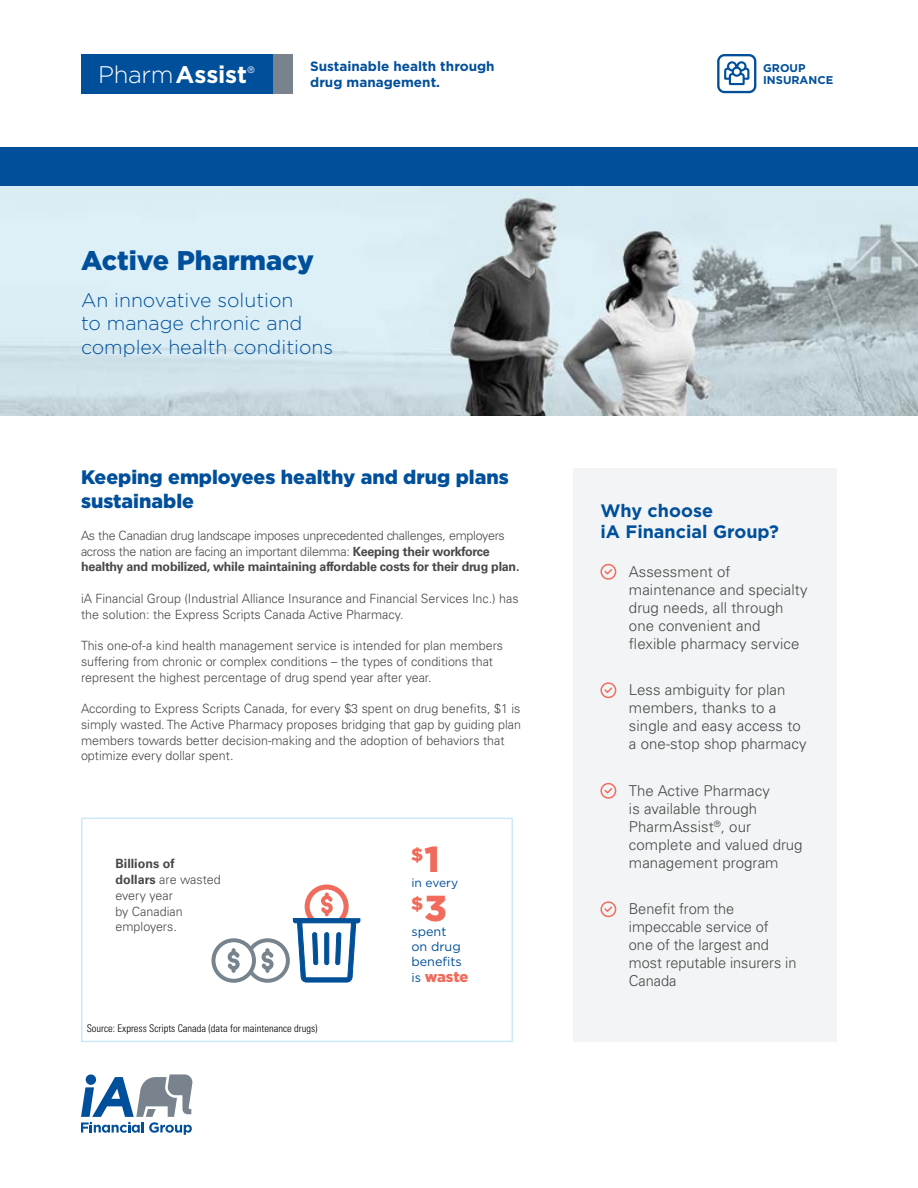
<style>
.page{position:relative;width:918px;height:1188px;background:#fff}
.page>*{position:absolute;margin:0;border:0;box-sizing:border-box;transform-origin:0 0}
.t1{font:900 27px "Gotham";color:#004f9a}
.t2{font:700 24px "Gotham";letter-spacing:-.01em;color:#fff}
.t3{font:300 19.5px/23.4px "Gotham";color:#004f9a}
.t4{font:900 19.5px/24px "Gotham";color:#004f9a}
.t5{font:700 18px/21.6px "Gotham";color:#004f9a}
.t6{font:900 18px "Gotham";color:#f06b5b}
.t7{font:300 15px/18px "Univers";letter-spacing:.005em;color:#474847}
.t8{font:900 14.7px "Gotham";letter-spacing:-.01em;color:#f06b5b}
.t9{font:700 13.5px/16.2px "Gotham";color:#004f9a}
.t10{font:300 12.75px/15.8px "Univers";color:#474847}
.t11{font:300 12.75px/15.8px "Univers";letter-spacing:-.02em;color:#474847}
.t12{font:12.6px/15.1px "Gotham";color:#004f97}
.t13{font:12px "Gotham";color:#004f97}
.t14{font:700 11.25px "Gotham";color:#004f9a}
.t15{font:300 condensed 10.5px "Univers";color:#000}
.t16{font:300 9px "Univers";color:#fff}
.s1{font-weight:300}
.s2{font-weight:700}
.s3{font-size:36.15px}
.s4{font-weight:400;font-size:12.6px;color:#004f97}
</style>
<div class="page">
<svg style="left:717px;top:54px;width:39px;height:39px"></svg>
<svg style="left:81px;top:1074px;width:111px;height:61px"></svg>
<div style="left:0;top:147px;width:918px;height:39px;background:#004f9a"></div>
<img style="left:0;top:186px;width:918px;height:230px">
<div style="left:81px;top:54px;width:211px;height:39px;background:#004f9a"></div>
<div style="left:273px;top:54px;width:20px;height:39px;background:#78838d"></div>
<div style="left:573px;top:469px;width:264px;height:573px;background:#f3f4f5"></div>
<svg style="left:600px;top:564px;width:16px;height:16px"></svg>
<svg style="left:600px;top:682px;width:16px;height:16px"></svg>
<svg style="left:600px;top:783px;width:16px;height:16px"></svg>
<svg style="left:600px;top:901px;width:16px;height:16px"></svg>
<svg style="left:261px;top:948px;width:13px;height:25px"></svg>
<div style="left:245px;top:938px;width:45px;height:45px;border:4px solid #77838d;border-radius:50%"></div>
<svg style="left:293px;top:885px;width:68px;height:98px"></svg>
<svg style="left:213px;top:940px;width:41px;height:41px"></svg>
<div style="left:211px;top:938px;width:45px;height:45px;border:4px solid #77838d;border-radius:50%"></div>
<svg style="left:228px;top:948px;width:12px;height:25px"></svg>
<div style="left:81px;top:818px;width:432px;height:224px;border:2px solid #cce9f6"></div>
<p class="t16" style="left:247px;top:64px;width:9px">®</p>
<p class="t9" style="left:310px;top:58px;width:186px">Sustainable health through drug management.</p>
<p class="t14" style="left:763px;top:60px;width:44px">GROUP</p>
<h2 class="t2" style="left:98px;top:59px;width:150px"><span class="s1">Pharm</span>Assist</h2>
<p class="t14" style="left:763px;top:73px;width:72px">INSURANCE</p>
<h1 class="t1" style="left:81px;top:242px;width:235px">Active Pharmacy</h1>
<h3 class="t3" style="left:81px;top:288px;width:254px">An innovative solution<br>to manage chronic and complex health conditions</h3>
<h3 class="t4" style="left:81px;top:465px;width:429px">Keeping employees healthy and drug plans sustainable</h3>
<p class="t11" style="left:81px;top:527px;width:440px">As the Canadian drug landscape imposes unprecedented challenges, employers across the nation are facing an important dilemma: <span class="s2">Keeping their workforce healthy and mobilized, while maintaining affordable costs for their drug plan.</span></p>
<p class="t10" style="left:81px;top:590px;width:439px">iA Financial Group (Industrial Alliance Insurance and Financial Services Inc.) has the solution: the Express Scripts Canada Active Pharmacy.</p>
<p class="t10" style="left:81px;top:638px;width:424px">This one-of-a kind health management service is intended for plan members suffering from chronic or complex conditions – the types of conditions that represent the highest percentage of drug spend year after year.</p>
<p class="t10" style="left:81px;top:701px;width:441px">According to Express Scripts Canada, for every $3 spent on drug benefits, $1 is simply wasted. The Active Pharmacy proposes bridging that gap by guiding plan members towards better decision-making and the adoption of behaviors that optimize every dollar spent.</p>
<p class="t10" style="left:116px;top:856px;width:107px"><span class="s2">Billions of<br>dollars</span> are wasted every year<br>by Canadian employers.</p>
<p class="t15" style="left:87px;top:1022px;width:232px">Source: Express Scripts Canada (data for maintenance drugs)</p>
<h3 class="t6" style="left:411px;top:843px;width:30px">$<span class="s3">1</span></h3>
<p class="t13" style="left:411px;top:875px;width:48px">in every</p>
<h3 class="t6" style="left:411px;top:891px;width:37px">$<span class="s3">3</span></h3>
<p class="t12" style="left:411px;top:924px;width:52px">spent on drug benefits</p>
<p class="t8" style="left:411px;top:966px;width:59px"><span class="s4">is</span> waste</p>
<h3 class="t5" style="left:600px;top:500px;width:180px">Why choose<br>iA Financial Group?</h3>
<p class="t7" style="left:629px;top:562px;width:180px">Assessment of maintenance and specialty drug needs, all through one convenient and flexible pharmacy service</p>
<p class="t7" style="left:629px;top:681px;width:179px">Less ambiguity for plan members, thanks to a single and easy access to a one-stop shop pharmacy</p>
<p class="t7" style="left:629px;top:781px;width:175px">The Active Pharmacy<br>is available through<br>PharmAssist<sup>®</sup>, our complete and valued drug management program</p>
<p class="t7" style="left:629px;top:900px;width:169px">Benefit from the impeccable service of one of the largest and most reputable insurers in<br>Canada</p>
</div>
